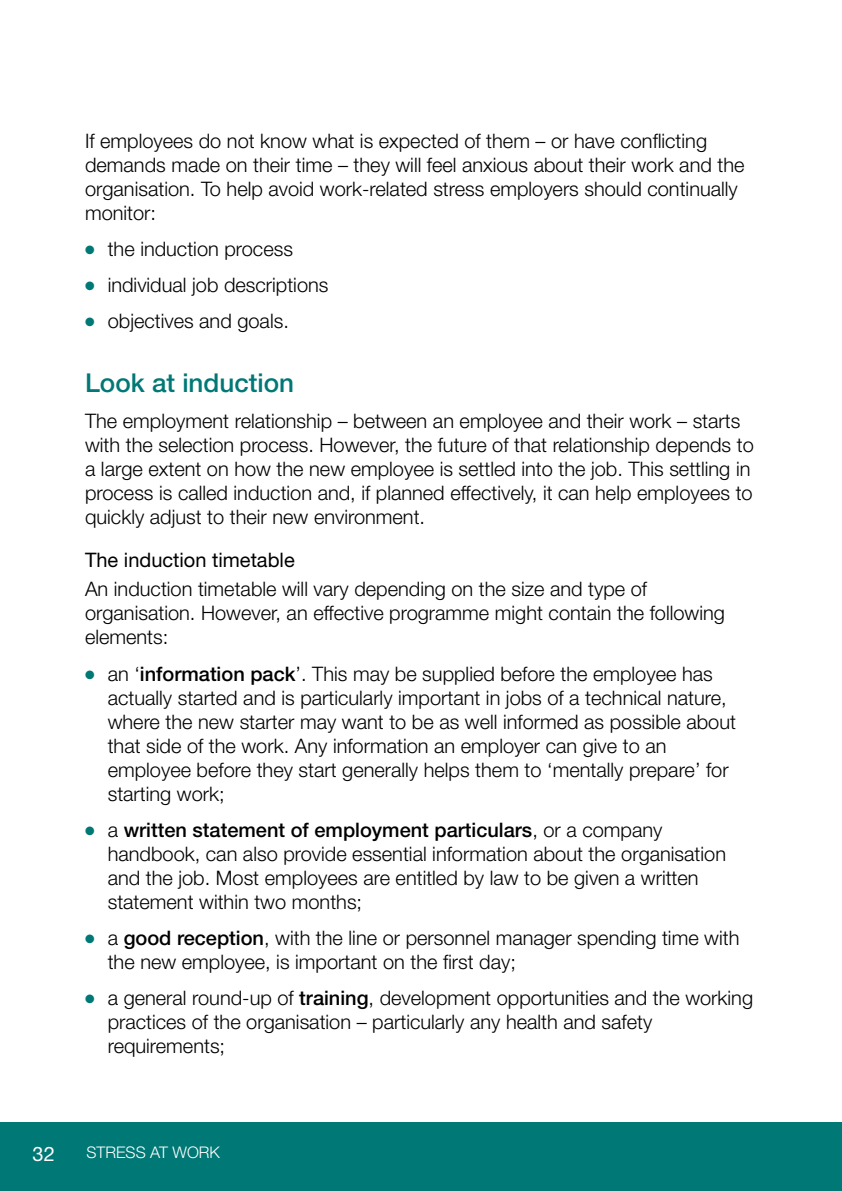
<style>
.page{position:relative;width:842px;height:1191px;background:#fff}
.page>*{position:absolute;margin:0;border:0;box-sizing:border-box;transform-origin:0 0}
._03_-_A-Heading{font:500 26px "Helvetica Neue LT Std";color:#007875}
._04_-_Main_Text{font:300 20px/24px "Helvetica Neue LT Std";color:#000}
._04_-_Main_Text_1_2{font:300 20px/24px "Helvetica Neue LT Std";color:#000}
._03_-_B-Heading_no_N{font:20px "Helvetica Neue LT Std";color:#000}
.t1{font:20px "Helvetica Neue LT Std";color:#fff}
.t2{font:300 16px "Helvetica Neue LT Std";color:#fff}
.s1{color:#007875}
.s2{font-weight:500}
</style>
<div class="page">
<div style="left:0;top:1123px;width:842px;height:68px;background:#007875"></div>
<p class="_04_-_Main_Text_1_2" style="left:85px;top:128px;width:661px">If employees do not know what is expected of them – or have conflicting demands made on their time – they will feel anxious about their work and the organisation. To help avoid work-related stress employers should continually monitor:</p>
<p class="_04_-_Main_Text" style="left:85px;top:236px;width:209px"><span class="s1">●</span> the induction process</p>
<p class="_04_-_Main_Text" style="left:85px;top:272px;width:245px"><span class="s1">●</span> individual job descriptions</p>
<p class="_04_-_Main_Text" style="left:85px;top:308px;width:205px"><span class="s1">●</span> objectives and goals.</p>
<p class="_03_-_A-Heading" style="left:85px;top:367px;width:211px">Look at induction</p>
<p class="_04_-_Main_Text" style="left:85px;top:408px;width:670px">The employment relationship – between an employee and their work – starts with the selection process. However, the future of that relationship depends to a large extent on how the new employee is settled into the job. This settling in process is called induction and, if planned effectively, it can help employees to quickly adjust to their new environment.</p>
<p class="_03_-_B-Heading_no_N" style="left:85px;top:548px;width:211px">The induction timetable</p>
<p class="_04_-_Main_Text_1_2" style="left:85px;top:577px;width:641px">An induction timetable will vary depending on the size and type of organisation. However, an effective programme might contain the following elements:</p>
<p class="_04_-_Main_Text" style="left:108px;top:661px;width:630px;text-indent:-23px"><span class="s1">●</span> an ‘<span class="s2">information pack</span>’. This may be supplied before the employee has actually started and is particularly important in jobs of a technical nature, where the new starter may want to be as well informed as possible about that side of the work. Any information an employer can give to an employee before they start generally helps them to ‘mentally prepare’ for starting work;</p>
<p class="_04_-_Main_Text" style="left:108px;top:817px;width:620px;text-indent:-23px"><span class="s1">●</span> a <span class="s2">written statement of employment particulars</span>, or a company handbook, can also provide essential information about the organisation and the job. Most employees are entitled by law to be given a written statement within two months;</p>
<p class="_04_-_Main_Text" style="left:108px;top:925px;width:633px;text-indent:-23px"><span class="s1">●</span> a <span class="s2">good reception</span>, with the line or personnel manager spending time with the new employee, is important on the first day;</p>
<p class="_04_-_Main_Text" style="left:108px;top:985px;width:647px;text-indent:-23px"><span class="s1">●</span> a general round-up of <span class="s2">training</span>, development opportunities and the working practices of the organisation – particularly any health and safety requirements;</p>
<p class="t1" style="left:33px;top:1142px;width:24px">32</p>
<p class="t2" style="left:86px;top:1143px;width:135px">STRESS AT WORK</p>
</div>
